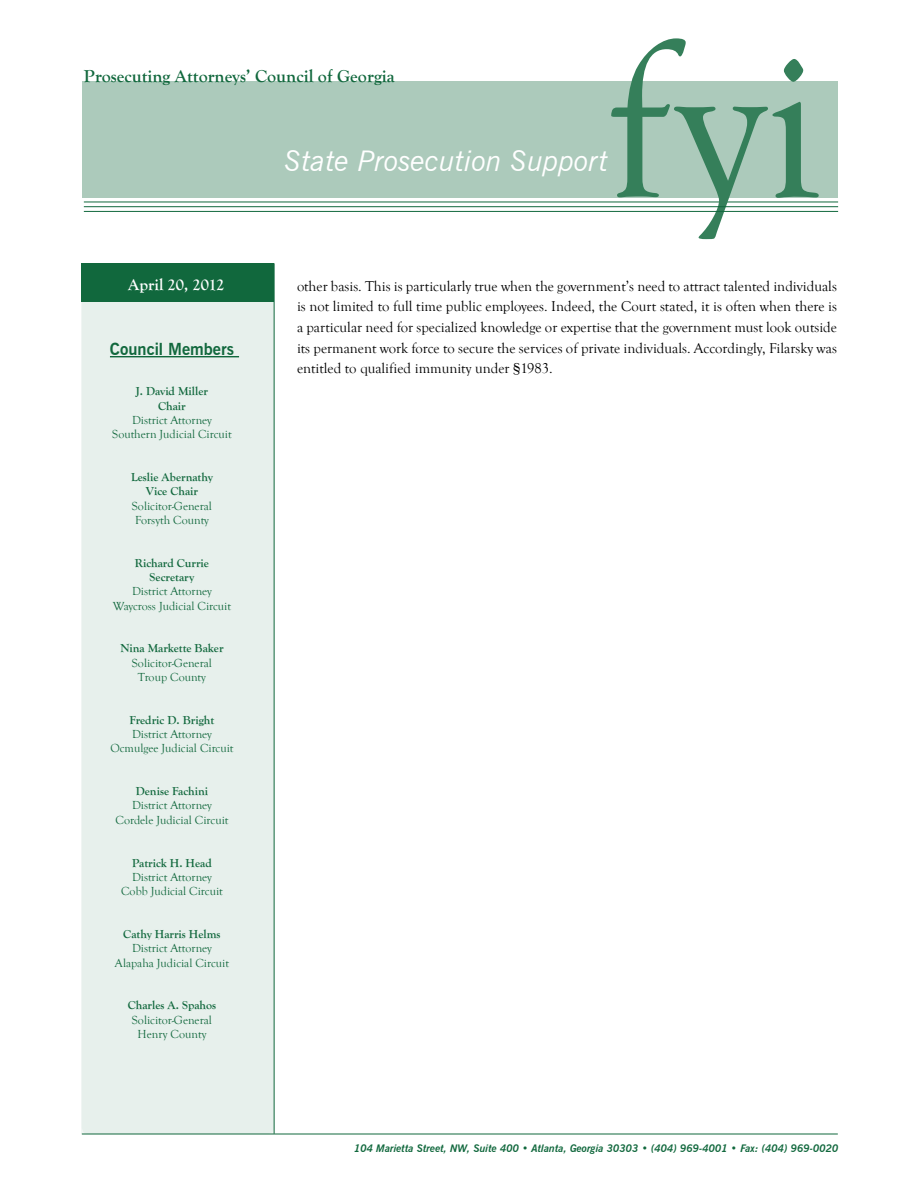
<style>
.page{position:relative;width:918px;height:1188px;background:#fff}
.page>*{position:absolute;margin:0;border:0;box-sizing:border-box;transform-origin:0 0}
.t1{font:225px "Goudy Old Style T";color:#357f5a}
.t2{font:italic 28.5px "News Gothic BT";color:#fff}
.t3{font:700 18px "Goudy Old Style T";color:#11683d}
.t4{font:700 16.5px "News Gothic BT";color:#11683d}
.t5{font:700 16.5px "Goudy Old Style T";color:#fff}
.t6{font:14.7px/20.5px "Goudy Old Style T";color:#000;text-align:justify}
.t7{font:12px/14.2px "Goudy Old Style T";color:#11683d;text-align:center}
.t8{font:700 12px/14.2px "Goudy Old Style T";color:#11683d;text-align:center}
.t9{font:italic 700 10.5px "News Gothic BT";color:#11683d}
</style>
<div class="page">
<hr style="left:84px;top:202px;width:754px;height:1px;background:#11683d">
<div style="left:83px;top:82px;width:755px;height:116px;background:#accabb"></div>
<div style="left:82px;top:286px;width:192px;height:848px;background:#e7f0ec;border-radius:7px"></div>
<hr style="left:274px;top:263px;width:1px;height:871px;background:#11683d">
<hr style="left:82px;top:1134px;width:756px;height:1px;background:#11683d">
<hr style="left:110px;top:356px;width:129px;height:1px;background:#11683d">
<div style="left:82px;top:263px;width:192px;height:39px;background:#11683d"></div>
<hr style="left:84px;top:206px;width:754px;height:1px;background:#11683d">
<hr style="left:84px;top:211px;width:754px;height:1px;background:#11683d">
<h1 class="t1" style="left:604px;top:0;width:220px">fyi</h1>
<p class="t3" style="left:84px;top:66px;width:312px">Prosecuting Attorneys’ Council of Georgia</p>
<h2 class="t2" style="left:284px;top:144px;width:325px">State Prosecution Support</h2>
<p class="t5" style="left:128px;top:276px;width:98px">April 20, 2012</p>
<p class="t4" style="left:110px;top:339px;width:126px">Council Members</p>
<p class="t8" style="left:136px;top:384px;width:74px">J. David Miller<br>Chair</p>
<p class="t7" style="left:112px;top:413px;width:121px">District Attorney<br>Southern Judicial Circuit</p>
<p class="t8" style="left:131px;top:470px;width:83px">Leslie Abernathy<br>Vice Chair</p>
<p class="t7" style="left:132px;top:499px;width:82px;text-align:left">Solicitor-General<br>Forsyth County</p>
<p class="t8" style="left:135px;top:556px;width:76px">Richard Currie<br>Secretary</p>
<p class="t7" style="left:113px;top:584px;width:120px">District Attorney<br>Waycross Judicial Circuit</p>
<p class="t8" style="left:120px;top:641px;width:105px">Nina Markette Baker</p>
<p class="t7" style="left:132px;top:656px;width:82px">Solicitor-General<br>Troup County</p>
<p class="t8" style="left:130px;top:713px;width:86px">Fredric D. Bright</p>
<p class="t7" style="left:110px;top:727px;width:125px">District Attorney<br>Ocmulgee Judicial Circuit</p>
<p class="t8" style="left:136px;top:784px;width:74px">Denise Fachini</p>
<p class="t7" style="left:115px;top:799px;width:114px">District Attorney<br>Cordele Judicial Circuit</p>
<p class="t8" style="left:132px;top:856px;width:81px">Patrick H. Head</p>
<p class="t7" style="left:121px;top:870px;width:103px">District Attorney<br>Cobb Judicial Circuit</p>
<p class="t8" style="left:123px;top:927px;width:99px">Cathy Harris Helms</p>
<p class="t7" style="left:115px;top:941px;width:115px">District Attorney<br>Alapaha Judicial Circuit</p>
<p class="t8" style="left:128px;top:998px;width:90px">Charles A. Spahos</p>
<p class="t7" style="left:132px;top:1013px;width:82px">Solicitor-General<br>Henry County</p>
<p class="t6" style="left:297px;top:276px;width:542px">other basis. This is particularly true when the government’s need to attract talented individuals is not limited to full time public employees. Indeed, the Court stated, it is often when there is a particular need for specialized knowledge or expertise that the government must look outside its permanent work force to secure the services of private individuals. Accordingly, Filarsky was entitled to qualified immunity under §1983.</p>
<p class="t9" style="left:354px;top:1142px;width:486px">104 Marietta Street, NW, Suite 400 • Atlanta, Georgia 30303 • (404) 969-4001 • Fax: (404) 969-0020</p>
</div>
